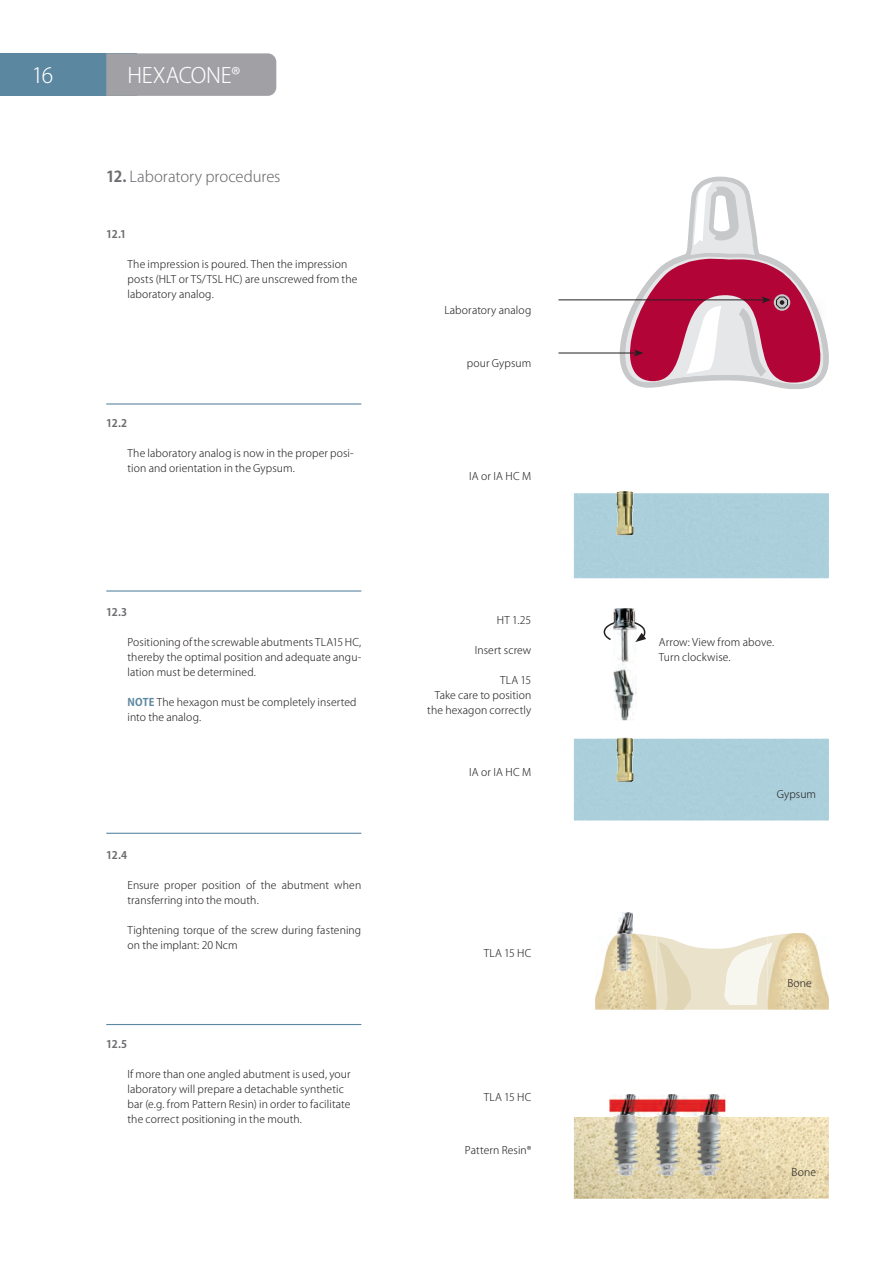
<style>
.page{position:relative;width:893px;height:1263px;background:#fff}
.page>*{position:absolute;margin:0;border:0;box-sizing:border-box;transform-origin:0 0}
.t1{font:21px "Koz Go Pro Light 90 msp RKSJ H";letter-spacing:-.015em;color:#fff}
.t2{font:15px "Koz Go Pro Light 90 msp RKSJ H";letter-spacing:-.005em;color:#6c6d70}
.t3{font:10.5px/15px "Koz Go Pro Light 90 msp RKSJ H";letter-spacing:.01em;color:#231f20}
.t4{font:10.5px "Koz Go Pro Bold 90 msp RKSJ H";letter-spacing:-.05em;color:#6c6d70}
.s1{font-family:"Koz Go Pro Bold 90 msp RKSJ H"}
.s2{font-family:"Koz Go Pro Bold 90 msp RKSJ H";color:#5c87a1}
</style>
<div class="page">
<div style="left:0;top:53px;width:136px;height:43px;background:#5c87a1"></div>
<div style="left:106px;top:53px;width:170px;height:43px;background:#a1a1a5"></div>
<hr style="left:558px;top:300px;width:206px;height:1px;background:#231f20">
<hr style="left:558px;top:353px;width:78px;height:1px;background:#231f20">
<svg style="left:608px;top:176px;width:221px;height:213px"></svg>
<img style="left:574px;top:1117px;width:255px;height:82px">
<img style="left:609px;top:1094px;width:116px;height:22px">
<img style="left:614px;top:1117px;width:24px;height:58px">
<svg style="left:614px;top:1116px;width:24px;height:1px"></svg>
<img style="left:656px;top:1117px;width:23px;height:58px">
<svg style="left:656px;top:1116px;width:23px;height:1px"></svg>
<img style="left:697px;top:1117px;width:24px;height:58px">
<svg style="left:697px;top:1116px;width:24px;height:1px"></svg>
<svg style="left:616px;top:491px;width:17px;height:2px"></svg>
<img style="left:616px;top:493px;width:18px;height:42px">
<svg style="left:617px;top:738px;width:16px;height:1px"></svg>
<img style="left:616px;top:739px;width:18px;height:43px">
<img style="left:613px;top:608px;width:23px;height:112px">
<svg style="left:604px;top:621px;width:42px;height:21px"></svg>
<img style="left:595px;top:934px;width:30px;height:76px">
<img style="left:625px;top:933px;width:31px;height:77px">
<img style="left:795px;top:933px;width:34px;height:77px">
<img style="left:772px;top:933px;width:23px;height:77px">
<svg style="left:656px;top:936px;width:116px;height:74px"></svg>
<img style="left:617px;top:913px;width:16px;height:20px">
<img style="left:617px;top:935px;width:9px;height:36px">
<img style="left:626px;top:935px;width:6px;height:36px">
<svg style="left:617px;top:933px;width:16px;height:2px"></svg>
<hr style="left:106px;top:403px;width:255px;height:2px;background:#5c87a1">
<hr style="left:106px;top:590px;width:255px;height:2px;background:#5c87a1">
<hr style="left:106px;top:833px;width:255px;height:1px;background:#5c87a1">
<hr style="left:106px;top:1024px;width:255px;height:1px;background:#5c87a1">
<h1 class="t1" style="left:32px;top:67px;width:23px">16</h1>
<h1 class="t1" style="left:128px;top:67px;width:114px">HEXACONE®</h1>
<h2 class="t2" style="left:106px;top:171px;width:176px"><span class="s1">12.</span> Laboratory procedures</h2>
<p class="t4" style="left:106px;top:230px;width:22px">12.1</p>
<p class="t3" style="left:128px;top:258px;width:231px">The impression is poured. Then the impression posts (HLT or TS/TSL HC) are unscrewed from the laboratory analog.</p>
<p class="t4" style="left:106px;top:419px;width:22px">12.2</p>
<p class="t3" style="left:128px;top:447px;width:228px">The laboratory analog is now in the proper posi&shy;tion and orientation in the Gypsum.</p>
<p class="t4" style="left:106px;top:609px;width:22px">12.3</p>
<p class="t3" style="left:127px;top:636px;width:235px;text-align:justify">Positioning of the screwable abutments TLA15 HC, thereby the optimal position and adequate angu&shy;lation must be determined.</p>
<p class="t3" style="left:128px;top:696px;width:230px"><span class="s2">NOTE</span> The hexagon must be completely inserted into the analog.</p>
<p class="t4" style="left:106px;top:851px;width:22px">12.4</p>
<p class="t3" style="left:128px;top:879px;width:235px">Ensure proper position of the abutment when transferring into the mouth.</p>
<p class="t3" style="left:128px;top:924px;width:235px">Tightening torque of the screw during fastening on the implant: 20 Ncm</p>
<p class="t4" style="left:106px;top:1040px;width:22px">12.5</p>
<p class="t3" style="left:128px;top:1068px;width:225px">If more than one angled abutment is used, your laboratory will prepare a detachable synthetic bar (e.g. from Pattern Resin) in order to facilitate the correct positioning in the mouth.</p>
<p class="t3" style="left:444px;top:304px;width:88px">Laboratory analog</p>
<p class="t3" style="left:467px;top:357px;width:66px">pour Gypsum</p>
<p class="t3" style="left:469px;top:470px;width:64px">IA or IA HC M</p>
<p class="t3" style="left:497px;top:614px;width:36px">HT 1.25</p>
<p class="t3" style="left:475px;top:644px;width:58px">Insert screw</p>
<p class="t3" style="left:659px;top:636px;width:117px">Arrow: View from above.<br>Turn clockwise.</p>
<p class="t3" style="left:427px;top:674px;width:106px;text-align:right">TLA 15<br>Take care to position the hexagon correctly</p>
<p class="t3" style="left:469px;top:766px;width:64px">IA or IA HC M</p>
<p class="t3" style="left:484px;top:947px;width:49px">TLA 15 HC</p>
<p class="t3" style="left:484px;top:1091px;width:49px">TLA 15 HC</p>
<p class="t3" style="left:465px;top:1144px;width:68px">Pattern Resin®</p>
<p class="t3" style="left:777px;top:788px;width:41px">Gypsum</p>
<p class="t3" style="left:787px;top:977px;width:26px">Bone</p>
<p class="t3" style="left:791px;top:1166px;width:26px">Bone</p>
</div>
